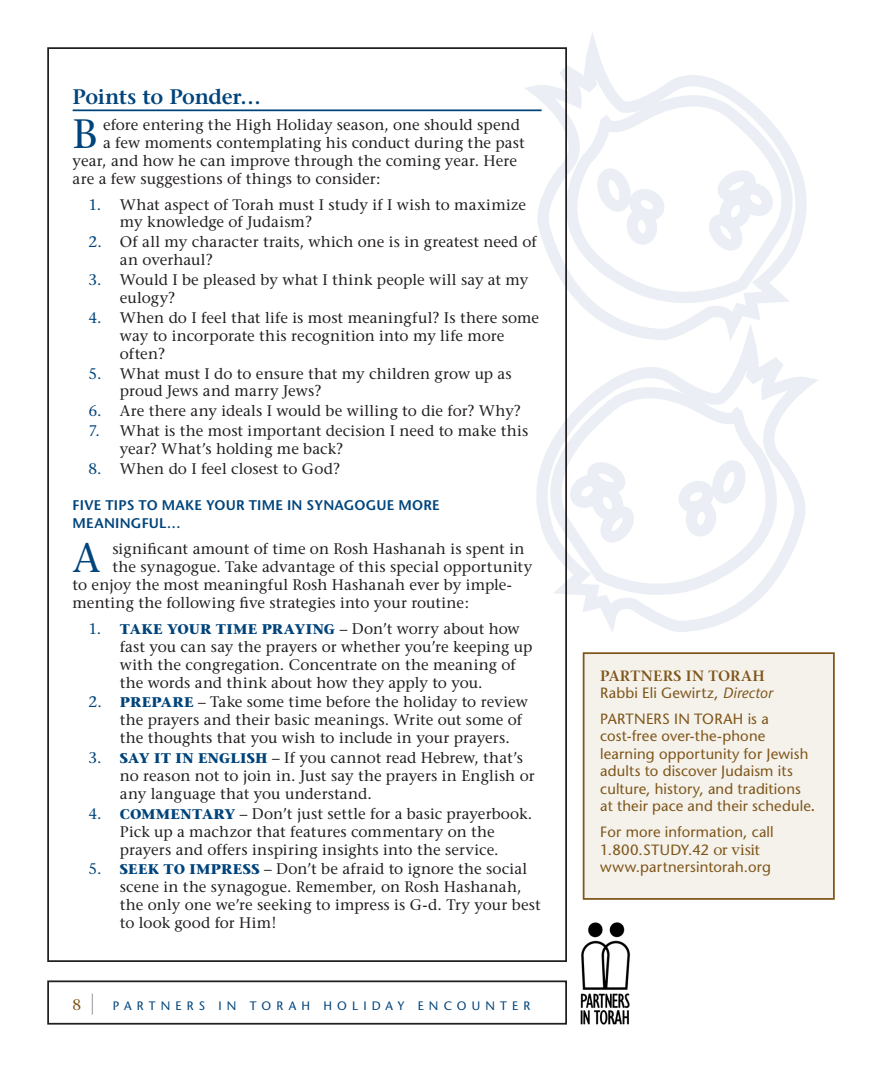
<style>
.page{position:relative;width:882px;height:1071px;background:#fff}
.page>*{position:absolute;margin:0;border:0;box-sizing:border-box;transform-origin:0 0}
.Body_Drop{font:40.95px "Stone Serif";color:#00447b}
.Section_Header{font:600 21px "Stone Serif";letter-spacing:-.015em;color:#00447b}
.Bullets{font:15.4px/17.8px "Stone Serif";letter-spacing:.005em;color:#231f20}
.Body_Drop-2{font:15.4px "Stone Serif";letter-spacing:.005em;color:#231f20}
.Side{font:15.4px "Stone Serif";letter-spacing:-.025em;color:#7f5619}
.Side-2{font:14.88px/17.5px "Stone Sans";letter-spacing:.01em;color:#7f5619}
.Side-3{font:600 14.88px "Stone Serif";letter-spacing:.035em;color:#7f5619}
.Subhead_1{font:600 14px/18.4px "Stone Sans";letter-spacing:.015em;color:#00447b}
.Bullets-2{font:700 14px "Stone Serif";letter-spacing:.025em;color:#00447b}
.Body_Text{font:12.25px "Stone Sans";letter-spacing:.425em;color:#00447b}
.s1{color:#00447b}
.s2{font-weight:400;font-size:15.4px}
.s3{font-weight:400;font-size:15.4px;color:#231f20}
.s4{font-weight:700;font-size:14px;color:#00447b}
.s5{font-family:"Stone Serif";font-size:15.4px;color:#7f5619}
.s6{font-family:"Helvetica Neue";font-weight:200;font-style:italic;font-size:21px;color:#231f20}
.s7{font-style:italic}
.s8{font-family:"Stone Serif";font-weight:600}
.s9{font-family:"Stone Sans";font-size:14.88px}
</style>
<div class="page">
<svg style="left:526px;top:32px;width:281px;height:230px"></svg>
<svg style="left:536px;top:262px;width:281px;height:370px"></svg>
<hr style="left:73px;top:109px;width:469px;height:2px;background:#00447b">
<div style="left:584px;top:653px;width:250px;height:246px;background:#f5f2ec"></div>
<div style="left:583px;top:652px;width:252px;height:248px;border:2px solid #7f5619"></div>
<img style="left:580px;top:922px;width:51px;height:102px">
<div style="left:47px;top:980px;width:520px;height:45px;border:2px solid #231f20"></div>
<p class="Section_Header" style="left:73px;top:84px;width:190px">POINTS TO PONDER…</p>
<p class="Body_Drop" style="left:73px;top:109px;width:27px">B</p>
<p class="Body_Drop-2" style="left:103px;top:115px;width:418px">efore entering the High Holiday season, one should spend</p>
<p class="Body_Drop-2" style="left:103px;top:133px;width:423px">a few moments contemplating his conduct during the past</p>
<p class="Body_Drop-2" style="left:73px;top:151px;width:446px">year, and how he can improve through the coming year. Here</p>
<p class="Body_Drop-2" style="left:73px;top:169px;width:309px">are a few suggestions of things to consider:</p>
<p class="Bullets" style="left:120px;top:195px;width:408px;text-indent:-32px"><span class="s1">1.</span> What aspect of Torah must I study if I wish to maximize my knowledge of Judaism?</p>
<p class="Bullets" style="left:120px;top:233px;width:419px;text-indent:-32px"><span class="s1">2.</span> Of all my character traits, which one is in greatest need of an overhaul?</p>
<p class="Bullets" style="left:120px;top:271px;width:410px;text-indent:-32px"><span class="s1">3.</span> Would I be pleased by what I think people will say at my eulogy?</p>
<p class="Bullets" style="left:120px;top:309px;width:421px;text-indent:-32px"><span class="s1">4.</span> When do I feel that life is most meaningful? Is there some way to incorporate this recognition into my life more often?</p>
<p class="Bullets" style="left:120px;top:364px;width:393px;text-indent:-32px"><span class="s1">5.</span> What must I do to ensure that my children grow up as proud Jews and marry Jews?</p>
<p class="Bullets" style="left:88px;top:402px;width:434px"><span class="s1">6.</span> Are there any ideals I would be willing to die for? Why?</p>
<p class="Bullets" style="left:120px;top:422px;width:410px;text-indent:-32px"><span class="s1">7.</span> What is the most important decision I need to make this year? What’s holding me back?</p>
<p class="Bullets" style="left:88px;top:460px;width:253px"><span class="s1">8.</span> When do I feel closest to God?</p>
<p class="Subhead_1" style="left:73px;top:496px;width:369px">FIVE TIPS TO MAKE YOUR TIME IN SYNAGOGUE MORE<br>MEANINGFUL…</p>
<p class="Body_Drop" style="left:73px;top:534px;width:30px">A</p>
<p class="Body_Drop-2" style="left:112px;top:540px;width:414px">significant amount of time on Rosh Hashanah is spent in</p>
<p class="Body_Drop-2" style="left:112px;top:558px;width:422px">the synagogue. Take advantage of this special opportunity</p>
<p class="Body_Drop-2" style="left:73px;top:575px;width:441px">to enjoy the most meaningful Rosh Hashanah ever by imple-</p>
<p class="Body_Drop-2" style="left:73px;top:593px;width:398px">menting the following five strategies into your routine:</p>
<p class="Bullets-2" style="left:88px;top:620px;width:433px"><span class="s2">1.</span> TAKE YOUR TIME PRAYING <span class="s3">– Don’t worry about how</span></p>
<p class="Bullets" style="left:120px;top:637px;width:414px">fast you can say the prayers or whether you’re keeping up with the congregation. Concentrate on the meaning of the words and think about how they apply to you.</p>
<p class="Bullets" style="left:120px;top:693px;width:410px;text-indent:-32px"><span class="s1">2.</span> <span class="s4">PREPARE</span> – Take some time before the holiday to review the prayers and their basic meanings. Write out some of the thoughts that you wish to include in your prayers.</p>
<p class="Bullets-2" style="left:88px;top:749px;width:43px"><span class="s2">3.</span> SAY</p>
<p class="Bullets" style="left:120px;top:749px;width:416px;text-indent:34px"><span class="s4">IT IN ENGLISH</span> – If you cannot read Hebrew, that’s no reason not to join in. Just say the prayers in English or any language that you understand.</p>
<p class="Bullets" style="left:88px;top:805px;width:445px;text-align:center"><span class="s1">4.</span> <span class="s4">COMMENTARY</span> – Don’t just settle for a basic prayerbook.<br>Pick up a machzor that features commentary on the<br>prayers and offers inspiring insights into the service.</p>
<p class="Bullets" style="left:120px;top:860px;width:422px;text-indent:-32px"><span class="s1">5.</span> <span class="s4">SEEK TO IMPRESS</span> – Don’t be afraid to ignore the social scene in the synagogue. Remember, on Rosh Hashanah, the only one we’re seeking to impress is G-d. Try your best to look good for Him!</p>
<p class="Body_Text" style="left:73px;top:998px;width:63px"><span class="s5">8</span> <span class="s6">|</span> Part</p>
<p class="Body_Text" style="left:161px;top:998px;width:25px">n ersi</p>
<p class="Body_Text" style="left:227px;top:998px;width:47px">n Torah</p>
<p class="Body_Text" style="left:324px;top:998px;width:186px">Ho li day Enco unter</p>
<p class="Side-3" style="left:600px;top:667px;width:164px">PARTNERS IN TORAH</p>
<p class="Side-2" style="left:600px;top:685px;width:174px">Rabbi Eli Gewirtz, <span class="s7">Director</span></p>
<p class="Side-2" style="left:600px;top:710px;width:53px">Partnersi</p>
<p class="Side-2" style="left:678px;top:710px;width:35px">n Torah</p>
<p class="Side-2" style="left:600px;top:710px;width:217px;text-indent:147px">is a cost-free over-the-phone learning opportunity for Jewish adults to discover Judaism -its culture, history, and traditions at their pace and their schedule<span class="s8">.</span></p>
<p class="Side-2" style="left:600px;top:823px;width:175px">For more information, call<br>1.800.STUDY</p>
<p class="Side" style="left:688px;top:840px;width:74px"><span class="s9">.42</span> or visit</p>
<p class="Side-2" style="left:600px;top:858px;width:172px">www.partnersintorah.org</p>
</div>
